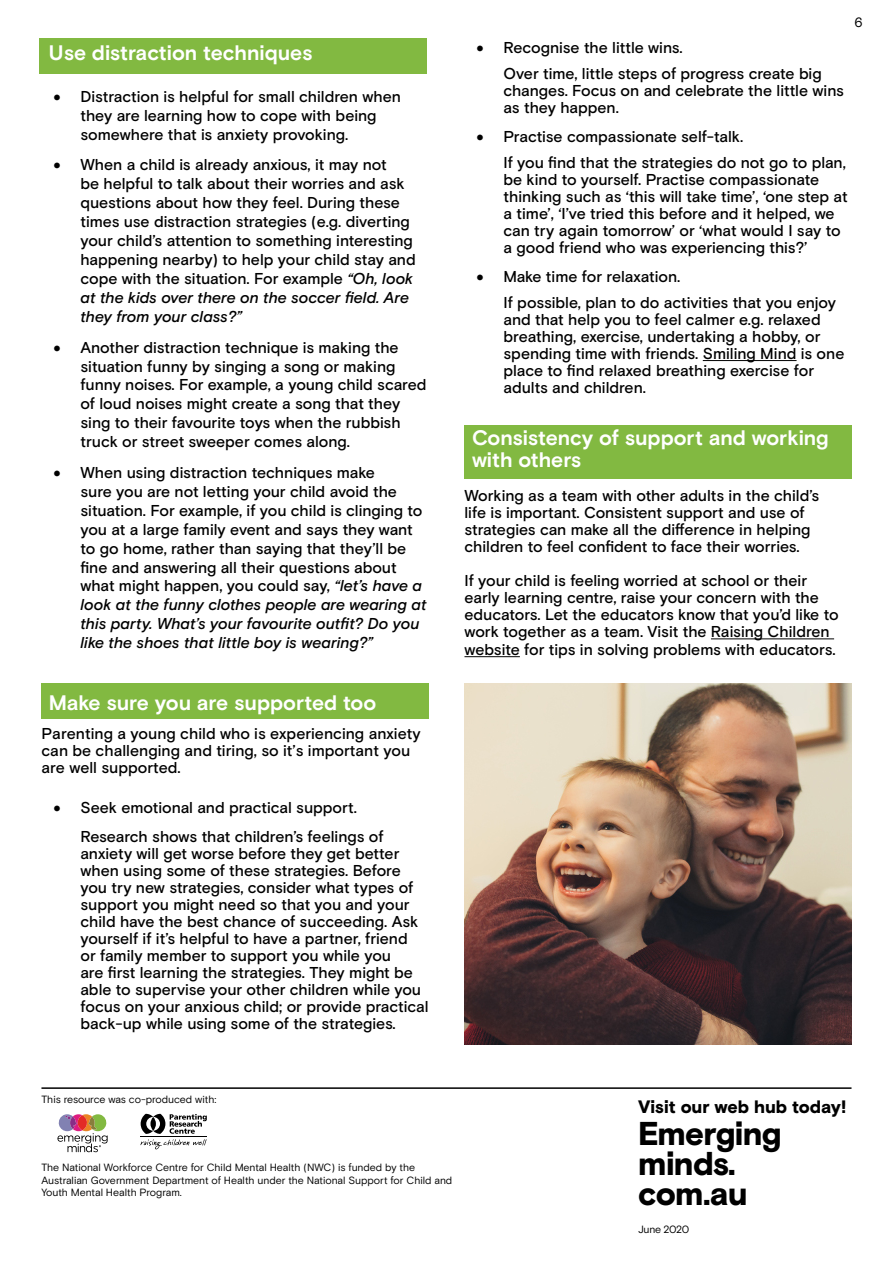
<style>
.page{position:relative;width:893px;height:1263px;background:#fff}
.page>*{position:absolute;margin:0;border:0;box-sizing:border-box;transform-origin:0 0}
.t1{font:900 33px/30px "Basis Grotesque Pro";letter-spacing:-.025em;color:#000}
.t2{font:700 21px/22.6px "Basis Grotesque Pro";color:#fff}
.t3{font:900 18px "Basis Grotesque Pro";letter-spacing:-.005em;color:#000}
.t4{font:500 15.75px/18.9px "Basis Grotesque Pro";letter-spacing:-.005em;color:#000}
.t5{font:13.5px "Basis Grotesque Pro";color:#000}
.t6{font:10.5px/12.6px "Basis Grotesque Pro";letter-spacing:-.01em;color:#000}
.t7{font:10.5px "Basis Grotesque Pro";letter-spacing:-.035em;color:#000}
.s1{font-style:italic}
</style>
<div class="page">
<hr style="left:41px;top:1087px;width:810px;height:2px;background:#000">
<svg style="left:140px;top:1114px;width:67px;height:35px"></svg>
<hr style="left:141px;top:1136px;width:66px;height:1px;background:#000">
<svg style="left:57px;top:1114px;width:51px;height:38px"></svg>
<div style="left:40px;top:38px;width:387px;height:36px;background:#82b941"></div>
<div style="left:41px;top:683px;width:387px;height:36px;background:#82b941"></div>
<div style="left:464px;top:425px;width:387px;height:53px;background:#82b941"></div>
<hr style="left:703px;top:360px;width:93px;height:1px;background:#000">
<hr style="left:711px;top:638px;width:123px;height:1px;background:#000">
<hr style="left:464px;top:656px;width:56px;height:1px;background:#000">
<img style="left:464px;top:683px;width:387px;height:362px">
<h2 class="t2" style="left:49px;top:42px;width:265px">Use distraction techniques</h2>
<p class="t4" style="left:80px;top:87px;width:322px;text-indent:-27px">• Distraction is helpful for small children when they are learning how to cope with being somewhere that is anxiety provoking.</p>
<p class="t4" style="left:80px;top:156px;width:337px;text-indent:-27px">• When a child is already anxious, it may not<br>be helpful to talk about their worries and ask questions about how they feel. During these times use distraction strategies (e.g. diverting your child’s attention to something interesting happening nearby) to help your child stay and cope with the situation. For example <span class="s1">“Oh, look at the kids over there on the soccer field. Are they from your class?”</span></p>
<p class="t4" style="left:80px;top:338px;width:348px;text-indent:-27px">• Another distraction technique is making the situation funny by singing a song or making funny noises. For example, a young child scared of loud noises might create a song that they sing to their favourite toys when the rubbish truck or street sweeper comes along.</p>
<p class="t4" style="left:80px;top:464px;width:348px;text-indent:-27px">• When using distraction techniques make<br>sure you are not letting your child avoid the situation. For example, if you child is clinging to you at a large family event and says they want to go home, rather than saying that they’ll be fine and answering all their questions about what might happen, you could say, <span class="s1">“let’s have a look at the funny clothes people are wearing at this party. What’s your favourite outfit? Do you like the shoes that little boy is wearing?”</span></p>
<h2 class="t2" style="left:49px;top:692px;width:329px">Make sure you are supported too</h2>
<p class="t4" style="left:41px;top:726px;width:381px;line-height:17px">Parenting a young child who is experiencing anxiety can be challenging and tiring, so it’s important you are well supported.</p>
<p class="t4" style="left:80px;top:794px;width:305px;line-height:29px;text-indent:-27px">• Seek emotional and practical support.<br>Research shows that children’s feelings of</p>
<p class="t4" style="left:80px;top:846px;width:350px;line-height:17px">anxiety will get worse before they get better when using some of these strategies. Before you try new strategies, consider what types of support you might need so that you and your child have the best chance of succeeding. Ask yourself if it’s helpful to have a partner, friend<br>or family member to support you while you<br>are first learning the strategies. They might be able to supervise your other children while you focus on your anxious child; or provide practical back-up while using some of the strategies.</p>
<p class="t4" style="left:503px;top:35px;width:320px;line-height:26px;text-indent:-27px">• Recognise the little wins.<br>Over time, little steps of progress create big</p>
<p class="t4" style="left:503px;top:83px;width:342px;line-height:17px">changes. Focus on and celebrate the little wins as they happen.</p>
<p class="t4" style="left:503px;top:124px;width:344px;line-height:26px;text-indent:-27px">• Practise compassionate self-talk.<br>If you find that the strategies do not go to plan,</p>
<p class="t4" style="left:503px;top:172px;width:346px;line-height:17px">be kind to yourself. Practise compassionate thinking such as ‘this will take time’, ‘one step at a time’, ‘I’ve tried this before and it helped, we can try again tomorrow’ or ‘what would I say to a good friend who was experiencing this?’</p>
<p class="t4" style="left:503px;top:264px;width:334px;line-height:26px;text-indent:-27px">• Make time for relaxation.<br>If possible, plan to do activities that you enjoy</p>
<p class="t4" style="left:503px;top:312px;width:342px;line-height:17px">and that help you to feel calmer e.g. relaxed breathing, exercise, undertaking a hobby, or spending time with friends. Smiling Mind is one place to find relaxed breathing exercise for adults and children.</p>
<h2 class="t2" style="left:472px;top:427px;width:358px">Consistency of support and working with others</h2>
<p class="t4" style="left:464px;top:488px;width:356px;line-height:17px">Working as a team with other adults in the child’s life is important. Consistent support and use of strategies can make all the difference in helping children to feel confident to face their worries.</p>
<p class="t4" style="left:464px;top:573px;width:376px;line-height:17.2px">If your child is feeling worried at school or their early learning centre, raise your concern with the educators. Let the educators know that you’d like to work together as a team. Visit the Raising Children website for tips in solving problems with educators.</p>
<p class="t5" style="left:854px;top:15px;width:10px">6</p>
<p class="t6" style="left:41px;top:1093px;width:176px">This resource was co-produced with:</p>
<p class="t6" style="left:41px;top:1161px;width:412px">The National Workforce Centre for Child Mental Health (NWC) is funded by the<br>Australian Government Department of Health under the National Support for Child and<br>Youth Mental Health Program.</p>
<p class="t3" style="left:638px;top:1096px;width:210px">Visit our web hub today!</p>
<h1 class="t1" style="left:638px;top:1120px;width:145px">Emerging minds. com.au</h1>
<p class="t7" style="left:638px;top:1223px;width:53px">June 2020</p>
</div>
